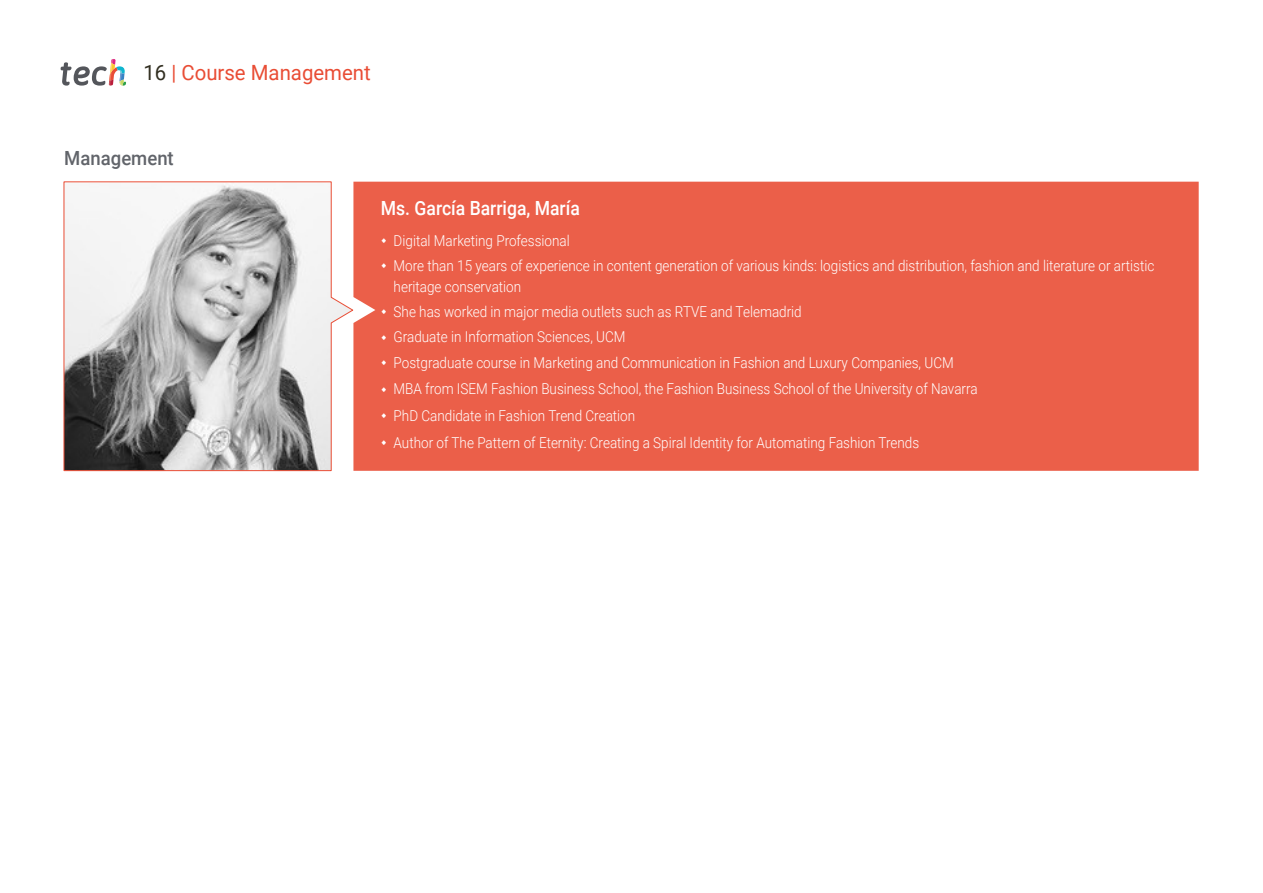
<style>
.page{position:relative;width:1263px;height:893px;background:#fff}
.page>*{position:absolute;margin:0;border:0;box-sizing:border-box;transform-origin:0 0}
.t1{font:21px "Roboto";color:#e94d35}
.t2{font:500 19.5px "Roboto";color:#fff;scale:.9 1}
.t3{font:500 19.5px "Roboto";color:#61646a;scale:.95 1}
.t4{font:300 15px/25.2px "Roboto";color:#fff;scale:.9 1}
.s1{color:#312e20}
</style>
<div class="page">
<svg style="left:61px;top:59px;width:65px;height:27px"></svg>
<div style="left:353px;top:182px;width:846px;height:289px;background:#eb5f49"></div>
<svg style="left:64px;top:181px;width:289px;height:290px"></svg>
<svg style="left:382px;top:238px;width:4px;height:5px"></svg>
<svg style="left:382px;top:263px;width:4px;height:5px"></svg>
<svg style="left:382px;top:309px;width:4px;height:5px"></svg>
<svg style="left:382px;top:335px;width:4px;height:5px"></svg>
<svg style="left:382px;top:360px;width:4px;height:5px"></svg>
<svg style="left:382px;top:387px;width:4px;height:5px"></svg>
<svg style="left:382px;top:413px;width:4px;height:5px"></svg>
<svg style="left:382px;top:440px;width:4px;height:5px"></svg>
<h1 class="t1" style="left:144px;top:57px;width:229px"><span class="s1">16</span> | Course Management</h1>
<h2 class="t3" style="left:64px;top:144px;width:117px">Management</h2>
<h2 class="t2" style="left:381px;top:195px;width:223px">Ms. García Barriga, María</h2>
<p class="t4" style="left:394px;top:227px;width:847px">Digital Marketing Professional<br>More than 15 years of experience in content generation of various kinds: logistics and distribution, fashion and literature or artistic</p>
<p class="t4" style="left:394px;top:273px;width:624px">heritage conservation<br>She has worked in major media outlets such as RTVE and Telemadrid<br>Graduate in Information Sciences, UCM<br>Postgraduate course in Marketing and Communication in Fashion and Luxury Companies, UCM</p>
<p class="t4" style="left:394px;top:375px;width:650px;line-height:26.7px">MBA from ISEM Fashion Business School, the Fashion Business School of the University of Navarra<br>PhD Candidate in Fashion Trend Creation<br>Author of The Pattern of Eternity: Creating a Spiral Identity for Automating Fashion Trends</p>
</div>
